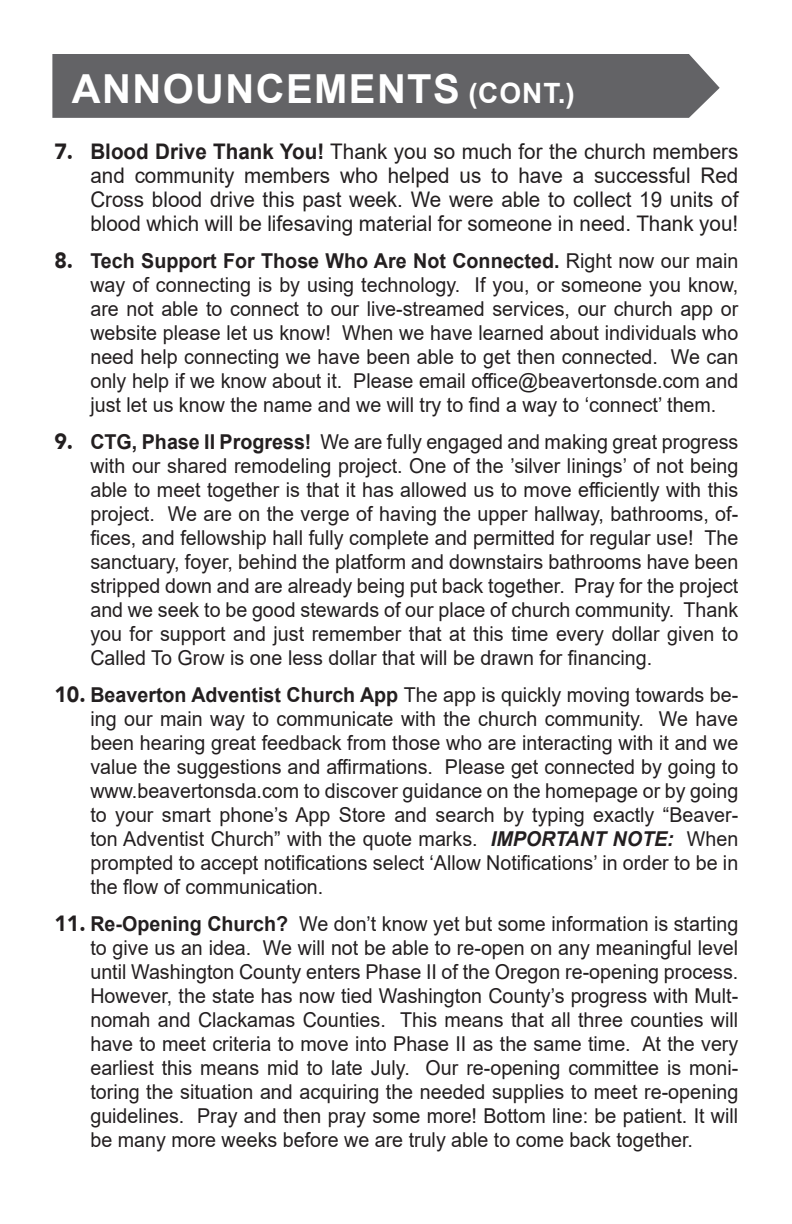
<style>
.page{position:relative;width:792px;height:1224px;background:#fff}
.page>*{position:absolute;margin:0;border:0;box-sizing:border-box;transform-origin:0 0}
.t1{font:700 40px "Arial";letter-spacing:.035em;color:#fff}
.t2{font:21.6px/24px "Arial";color:#231f20;text-align:justify;scale:.96 1}
.t3{font:20.4px/24px "Arial";color:#231f20;text-align:justify;scale:.96 1}
.s1{font-size:28px}
.s2{font-family:"Avenir";font-weight:900;font-size:22px}
.s3{font-weight:700}
.s4{font-weight:700;font-style:italic}
</style>
<div class="page">
<div style="left:52px;top:54px;width:668px;height:64px;background:#636366"></div>
<p class="t1" style="left:72px;top:61px;width:505px">ANNOUNCEMENTS <span class="s1">(CONT.)</span></p>
<p class="t2" style="left:90px;top:139px;width:677px;text-indent:-36px"><span class="s2">7.</span> <span class="s3">Blood Drive Thank You!</span> Thank you so much for the church members and community members who helped us to have a successful Red Cross blood drive this past week. We were able to collect 19 units of blood which will be lifesaving material for someone in need. Thank you!</p>
<p class="t3" style="left:90px;top:249px;width:676px;text-indent:-36px"><span class="s2">8.</span> <span class="s3">Tech Support For Those Who Are Not Connected.</span> Right now our main way of connecting is by using technology. If you, or someone you know, are not able to connect to our live-streamed services, our church app or website please let us know! When we have learned about individuals who need help connecting we have been able to get then connected. We can only help if we know about it. Please email office@beavertonsde.com and just let us know the name and we will try to find a way to ‘connect’ them.</p>
<p class="t3" style="left:90px;top:429px;width:676px;text-indent:-36px"><span class="s2">9.</span> <span class="s3">CTG, Phase II Progress!</span> We are fully engaged and making great progress with our shared remodeling project. One of the ’silver linings’ of not being able to meet together is that it has allowed us to move efficiently with this project. We are on the verge of having the upper hallway, bathrooms, of&shy;fices, and fellowship hall fully complete and permitted for regular use! The sanctuary, foyer, behind the platform and downstairs bathrooms have been stripped down and are already being put back together. Pray for the project and we seek to be good stewards of our place of church community. Thank you for support and just remember that at this time every dollar given to Called To Grow is one less dollar that will be drawn for financing.</p>
<p class="t3" style="left:90px;top:682px;width:676px;text-indent:-36px"><span class="s2">10.</span> <span class="s3">Beaverton Adventist Church App</span> The app is quickly moving towards be&shy;ing our main way to communicate with the church community. We have been hearing great feedback from those who are interacting with it and we value the suggestions and affirmations. Please get connected by going to www.beavertonsda.com to discover guidance on the homepage or by going to your smart phone’s App Store and search by typing exactly “Beaver&shy;ton Adventist Church” with the quote marks. <span class="s4">IMPORTANT NOTE:</span> When prompted to accept notifications select ‘Allow Notifications’ in order to be in the flow of communication.</p>
<p class="t3" style="left:90px;top:911px;width:676px;text-indent:-36px"><span class="s2">11.</span> <span class="s3">Re-Opening Church?</span> We don’t know yet but some information is starting to give us an idea. We will not be able to re-open on any meaningful level until Washington County enters Phase II of the Oregon re-opening process.<br>However, the state has now tied Washington County’s progress with Mult&shy;nomah and Clackamas Counties. This means that all three counties will have to meet criteria to move into Phase II as the same time. At the very earliest this means mid to late July. Our re-opening committee is moni&shy;toring the situation and acquiring the needed supplies to meet re-opening guidelines. Pray and then pray some more! Bottom line: be patient. It will be many more weeks before we are truly able to come back together.</p>
</div>
